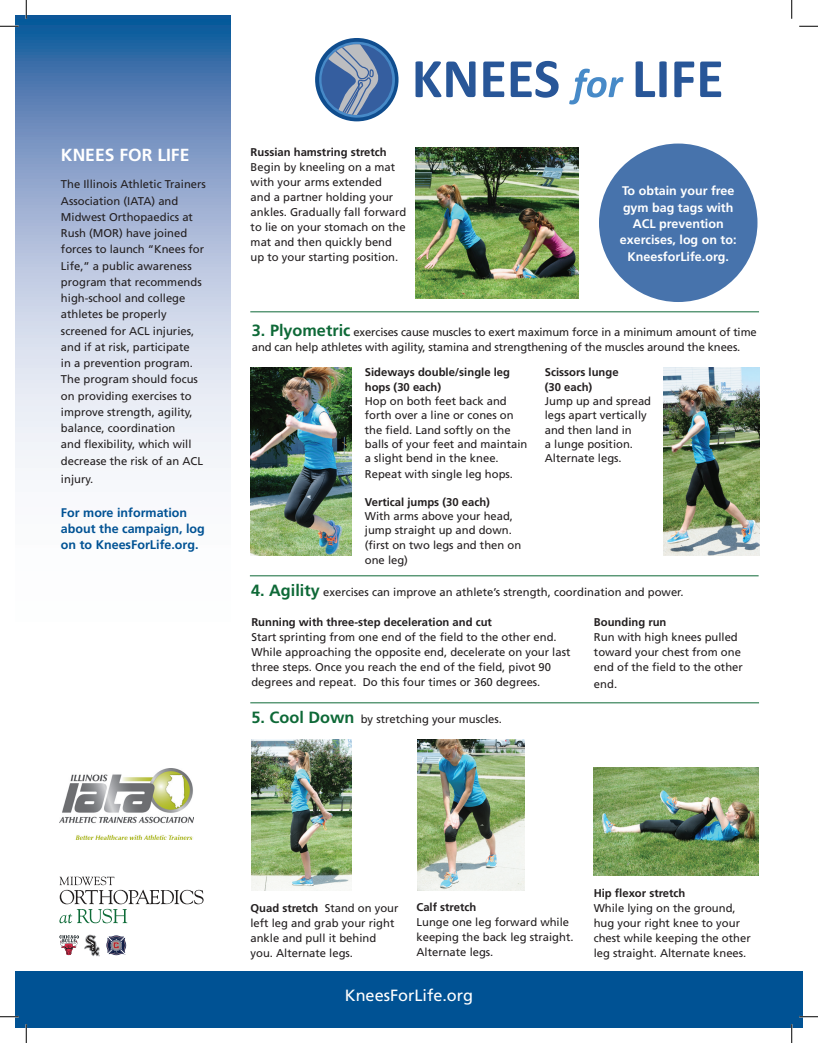
<style>
.page{position:relative;width:818px;height:1043px;background:#fff}
.page>*{position:absolute;margin:0;border:0;box-sizing:border-box;transform-origin:0 0}
.t1{font:700 17.5px "Frutiger";color:#fff}
.t2{font:16.25px "Frutiger";color:#fff}
.t3{font:700 12.5px/16.2px "Frutiger";color:#fff;text-align:center}
.t4{font:700 12.5px/16.2px "Frutiger";color:#005294}
.t5{font:11.25px/15px "Frutiger";color:#231f20}
.t6{font:700 11.25px/14.4px "Frutiger";color:#231f20}
.s1{font-weight:700;font-size:16.25px;color:#0e6937}
.s2{font-weight:700}
</style>
<div class="page">
<div style="left:599px;top:143px;width:158px;height:159px;background:#4773ac;border-radius:50%"></div>
<img style="left:593px;top:767px;width:165px;height:108px">
<img style="left:417px;top:739px;width:108px;height:152px">
<svg style="left:15px;top:15px;width:216px;height:453px"></svg>
<div style="left:15px;top:971px;width:787px;height:57px;background:#005294"></div>
<img style="left:250px;top:367px;width:101px;height:188px">
<img style="left:60px;top:768px;width:134px;height:71px">
<img style="left:416px;top:147px;width:163px;height:151px">
<hr style="left:250px;top:311px;width:509px;height:1px;background:#0e6937">
<hr style="left:250px;top:575px;width:508px;height:1px;background:#0e6937">
<hr style="left:250px;top:702px;width:509px;height:1px;background:#0e6937">
<svg style="left:415px;top:61px;width:60px;height:36px"></svg>
<svg style="left:483px;top:62px;width:21px;height:35px"></svg>
<svg style="left:510px;top:61px;width:48px;height:37px"></svg>
<svg style="left:569px;top:69px;width:54px;height:35px"></svg>
<svg style="left:635px;top:61px;width:31px;height:36px"></svg>
<svg style="left:674px;top:62px;width:20px;height:35px"></svg>
<svg style="left:700px;top:62px;width:21px;height:35px"></svg>
<div style="left:315px;top:38px;width:83px;height:83px;background:#104d8e;border-radius:50%"></div>
<svg style="left:319px;top:42px;width:76px;height:76px"></svg>
<div style="left:321px;top:44px;width:71px;height:71px;background:#355e9f;border-radius:50%"></div>
<svg style="left:321px;top:44px;width:59px;height:71px"></svg>
<img style="left:251px;top:739px;width:100px;height:152px">
<img style="left:663px;top:367px;width:96px;height:188px">
<svg style="left:59px;top:876px;width:144px;height:47px"></svg>
<svg style="left:106px;top:935px;width:21px;height:20px"></svg>
<svg style="left:59px;top:934px;width:41px;height:22px"></svg>
<svg style="left:0;top:25px;width:19px;height:2px"></svg>
<svg style="left:799px;top:25px;width:19px;height:2px"></svg>
<svg style="left:0;top:1015px;width:19px;height:2px"></svg>
<svg style="left:799px;top:1015px;width:19px;height:2px"></svg>
<svg style="left:25px;top:0;width:2px;height:19px"></svg>
<svg style="left:25px;top:1024px;width:2px;height:18px"></svg>
<svg style="left:791px;top:0;width:1px;height:19px"></svg>
<svg style="left:790px;top:1024px;width:2px;height:18px"></svg>
<h1 class="t1" style="left:61px;top:144px;width:130px">KNEES FOR LIFE</h1>
<p class="t5" style="left:61px;top:176px;width:146px;line-height:16.2px">The Illinois Athletic Trainers<br>Association (IATA) and<br>Midwest Orthopaedics at<br>Rush (MOR) have joined forces to launch “Knees for<br>Life,” a public awareness program that recommends high-school and college athletes be properly screened for ACL injuries, and if at risk, participate<br>in a prevention program.<br>The program should focus on providing exercises to improve strength, agility, balance, coordination<br>and flexibility, which will decrease the risk of an ACL</p>
<p class="t5" style="left:61px;top:471px;width:34px">injury.</p>
<p class="t4" style="left:61px;top:504px;width:145px">For more information about the campaign, log on to KneesForLife.org.</p>
<p class="t6" style="left:251px;top:145px;width:138px">Russian hamstring stretch</p>
<p class="t5" style="left:251px;top:159px;width:157px">Begin by kneeling on a mat with your arms extended<br>and a partner holding your ankles. Gradually fall forward to lie on your stomach on the mat and then quickly bend up to your starting position.</p>
<p class="t3" style="left:620px;top:183px;width:118px">To obtain your free gym bag tags with<br>ACL prevention exercises, log on to:<br>KneesforLife.org.</p>
<p class="t5" style="left:252px;top:325px;width:506px"><span class="s1">3. Plyometric</span> exercises cause muscles to exert maximum force in a minimum amount of time and can help athletes with agility, stamina and strengthening of the muscles around the knees.</p>
<p class="t6" style="left:365px;top:365px;width:147px">Sideways double/single leg hops (30 each)</p>
<p class="t5" style="left:365px;top:394px;width:164px;line-height:14.5px">Hop on both feet back and forth over a line or cones on the field. Land softly on the balls of your feet and maintain a slight bend in the knee.<br>Repeat with single leg hops.</p>
<p class="t6" style="left:365px;top:494px;width:127px">Vertical jumps (30 each)</p>
<p class="t5" style="left:365px;top:508px;width:158px;line-height:14.6px">With arms above your head, jump straight up and down. (first on two legs and then on one leg)</p>
<p class="t5" style="left:251px;top:584px;width:434px"><span class="s1">4. Agility</span> exercises can improve an athlete’s strength, coordination and power.</p>
<p class="t6" style="left:251px;top:615px;width:242px">Running with three-step deceleration and cut</p>
<p class="t5" style="left:251px;top:630px;width:320px">Start sprinting from one end of the field to the other end.<br>While approaching the opposite end, decelerate on your last three steps. Once you reach the end of the field, pivot 90 degrees and repeat. Do this four times or 360 degrees.</p>
<p class="t6" style="left:544px;top:365px;width:75px">Scissors lunge (30 each)</p>
<p class="t5" style="left:544px;top:394px;width:108px;line-height:14.4px">Jump up and spread legs apart vertically and then land in<br>a lunge position.<br>Alternate legs.</p>
<p class="t6" style="left:594px;top:615px;width:74px">Bounding run</p>
<p class="t5" style="left:594px;top:630px;width:150px">Run with high knees pulled toward your chest from one end of the field to the other</p>
<p class="t5" style="left:594px;top:676px;width:25px">end.</p>
<p class="t5" style="left:251px;top:711px;width:252px"><span class="s1">5. Cool Down</span> by stretching your muscles.</p>
<p class="t5" style="left:250px;top:900px;width:149px"><span class="s2">Quad stretch</span> Stand on your left leg and grab your right ankle and pull it behind you. Alternate legs.</p>
<p class="t6" style="left:416px;top:900px;width:61px">Calf stretch</p>
<p class="t5" style="left:416px;top:914px;width:158px">Lunge one leg forward while keeping the back leg straight.<br>Alternate legs.</p>
<h2 class="t2" style="left:345px;top:985px;width:130px">KneesForLife.org</h2>
<p class="t6" style="left:593px;top:885px;width:93px">Hip flexor stretch</p>
<p class="t5" style="left:593px;top:900px;width:158px">While lying on the ground, hug your right knee to your chest while keeping the other leg straight. Alternate knees.</p>
</div>
